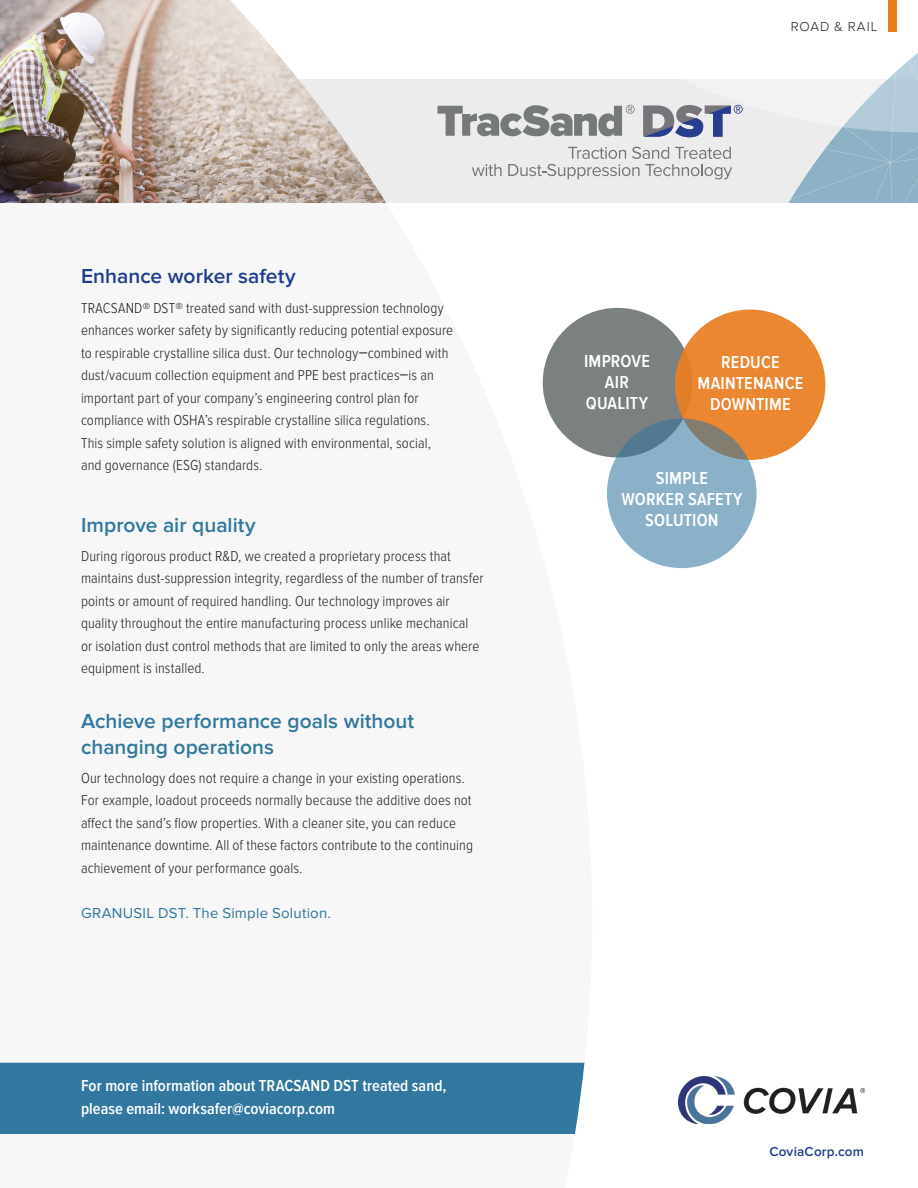
<style>
.page{position:relative;width:918px;height:1188px;background:#fff}
.page>*{position:absolute;margin:0;border:0;box-sizing:border-box;transform-origin:0 0}
.t1{font:600 21px/25.5px "Proxima Nova";color:#32779f}
.t2{font:600 21px "Proxima Nova";color:#1f3c91}
.t3{font:600 18px/21px "Proxima Nova Cond";letter-spacing:.01em;color:#fff;text-align:center}
.t4{font:600 16.5px/22.5px "Proxima Nova Cond";color:#fff}
.t5{font:300 15px/22.5px "Proxima Nova Cond";letter-spacing:.005em;color:#231f20}
.t6{font:15px "Proxima Nova";letter-spacing:.015em;color:#32779f}
.t7{font:600 13.5px "Proxima Nova";letter-spacing:.015em;color:#1f3c91}
.t8{font:300 13.5px "Proxima Nova";letter-spacing:.075em;color:#231f20}
.s1{font-family:"Proxima Nova"}
.s2{font-family:"Proxima Nova";font-weight:400}
</style>
<div class="page">
<div style="left:0;top:79px;width:918px;height:123px;background:#ececec"></div>
<img style="left:0;top:0;width:386px;height:203px">
<div style="left:0;top:1063px;width:584px;height:71px;background:#32779f"></div>
<div style="left:543px;top:308px;width:149px;height:150px;background:#7b8080;border-radius:50%"></div>
<div style="left:675px;top:310px;width:150px;height:150px;background:#eb8631;border-radius:50%"></div>
<svg style="left:607px;top:419px;width:150px;height:149px;background:#85aabe"></svg>
<img style="left:679px;top:1077px;width:185px;height:47px">
<svg style="left:438px;top:0;width:480px;height:202px"></svg>
<p class="t2" style="left:81px;top:264px;width:216px">Enhance worker safety</p>
<p class="t5" style="left:81px;top:297px;width:374px">TRACSAND® DST<span class="s1">®</span> treated sand with dust-suppression technology enhances worker safety by significantly reducing potential exposure to respirable crystalline silica dust. Our technology<span class="s2">–</span>combined with dust/vacuum collection equipment and PPE best practices<span class="s2">–</span>is an important part of your company’s engineering control plan for compliance with OSHA’s respirable crystalline silica regulations.<br>This simple safety solution is aligned with environmental, social, and governance (ESG) standards.</p>
<p class="t1" style="left:81px;top:512px;width:176px">Improve air quality</p>
<p class="t5" style="left:81px;top:545px;width:404px">During rigorous product R&amp;D, we created a proprietary process that maintains dust-suppression integrity, regardless of the number of transfer points or amount of required handling. Our technology improves air quality throughout the entire manufacturing process unlike mechanical<br>or isolation dust control methods that are limited to only the areas where equipment is installed.</p>
<p class="t1" style="left:81px;top:709px;width:335px">Achieve performance goals without changing operations</p>
<p class="t5" style="left:81px;top:767px;width:394px">Our technology does not require a change in your existing operations.<br>For example, loadout proceeds normally because the additive does not affect the sand’s flow properties. With a cleaner site, you can reduce maintenance downtime. All of these factors contribute to the continuing achievement of your performance goals.</p>
<p class="t6" style="left:81px;top:904px;width:251px">GRANUSIL DST. The Simple Solution.</p>
<p class="t4" style="left:81px;top:1075px;width:367px">For more information about TRACSAND DST treated sand, please email: worksafer@coviacorp.com</p>
<p class="t8" style="left:791px;top:19px;width:88px">ROAD &amp; RAIL</p>
<p class="t3" style="left:584px;top:351px;width:67px">IMPROVE</p>
<p class="t3" style="left:605px;top:372px;width:26px">AIR</p>
<p class="t3" style="left:586px;top:393px;width:64px">QUALITY</p>
<p class="t3" style="left:721px;top:352px;width:60px">REDUCE</p>
<p class="t3" style="left:698px;top:373px;width:107px">MAINTENANCE</p>
<p class="t3" style="left:710px;top:394px;width:82px">DOWNTIME</p>
<p class="t3" style="left:621px;top:468px;width:123px">SIMPLE<br>WORKER SAFETY<br>SOLUTION</p>
<p class="t7" style="left:769px;top:1144px;width:96px">CoviaCorp.com</p>
</div>
